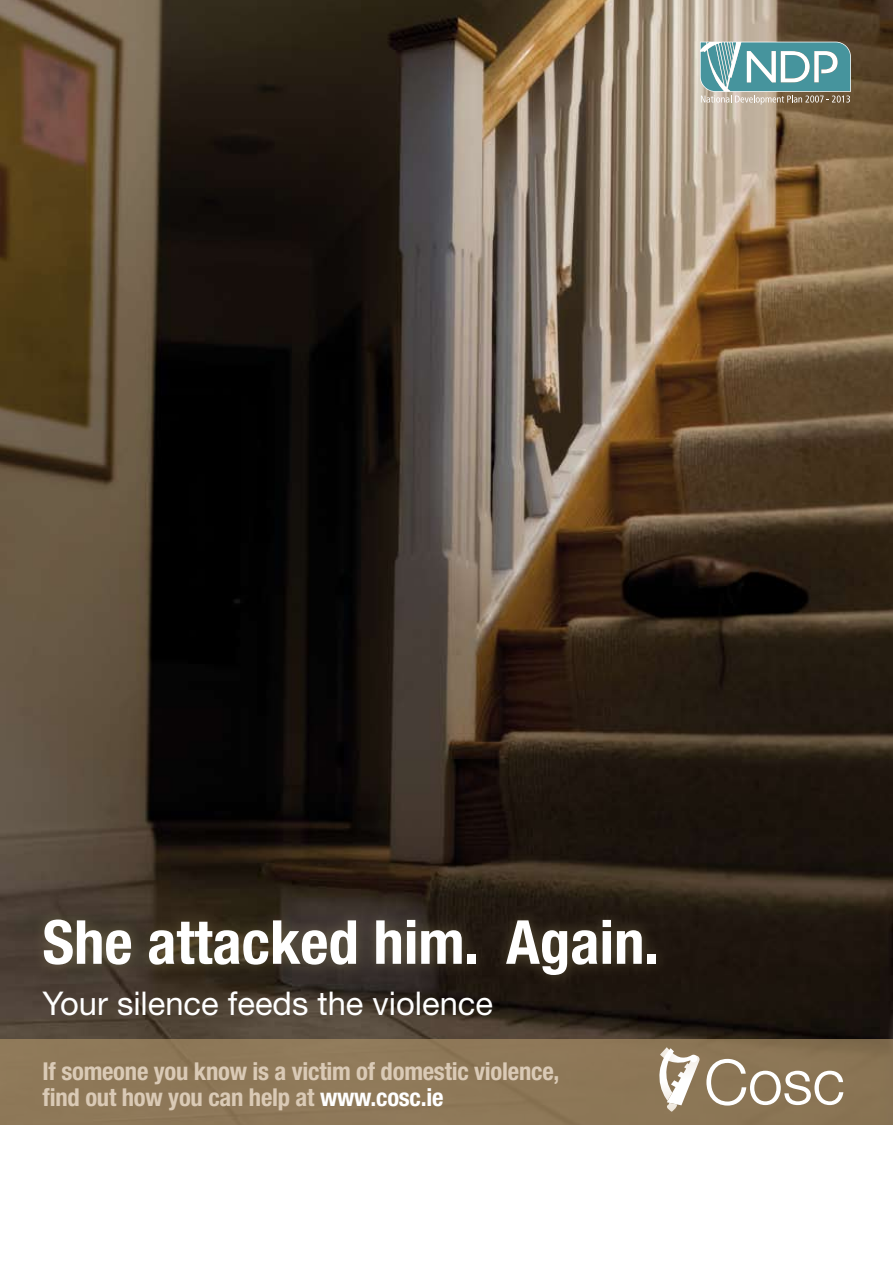
<style>
.page{position:relative;width:893px;height:1263px;background:#fff}
.page>*{position:absolute;margin:0;border:0;box-sizing:border-box;transform-origin:0 0}
.t1{font:700 condensed 60.75px "Helvetica Neue";color:#fff}
.t2{font:32.7px "Helvetica Neue";color:#fff}
.t3{font:700 condensed 24.75px/26.7px "Helvetica Neue";letter-spacing:-.01em;color:#dacab6}
.s1{color:#fff}
</style>
<div class="page">
<img style="left:0;top:0;width:893px;height:1040px">
<svg style="left:700px;top:42px;width:151px;height:63px;background:#81a9a9"></svg>
<div style="left:28px;top:903px;width:644px;height:88px;background:#afa56e;opacity:.4"></div>
<div style="left:0;top:1040px;width:893px;height:210px;background:#8e7858"></div>
<svg style="left:659px;top:1047px;width:41px;height:65px"></svg>
<svg style="left:706px;top:1059px;width:137px;height:46px"></svg>
<div style="left:0;top:1125px;width:893px;height:138px;background:#fff"></div>
<h1 class="t1" style="left:43px;top:905px;width:618px">She attacked him. Again.</h1>
<h2 class="t2" style="left:43px;top:984px;width:452px">Your silence feeds the violence</h2>
<p class="t3" style="left:43px;top:1057px;width:518px">If someone you know is a victim of domestic violence, find out how you can help at <span class="s1">www.cosc.ie</span></p>
</div>
